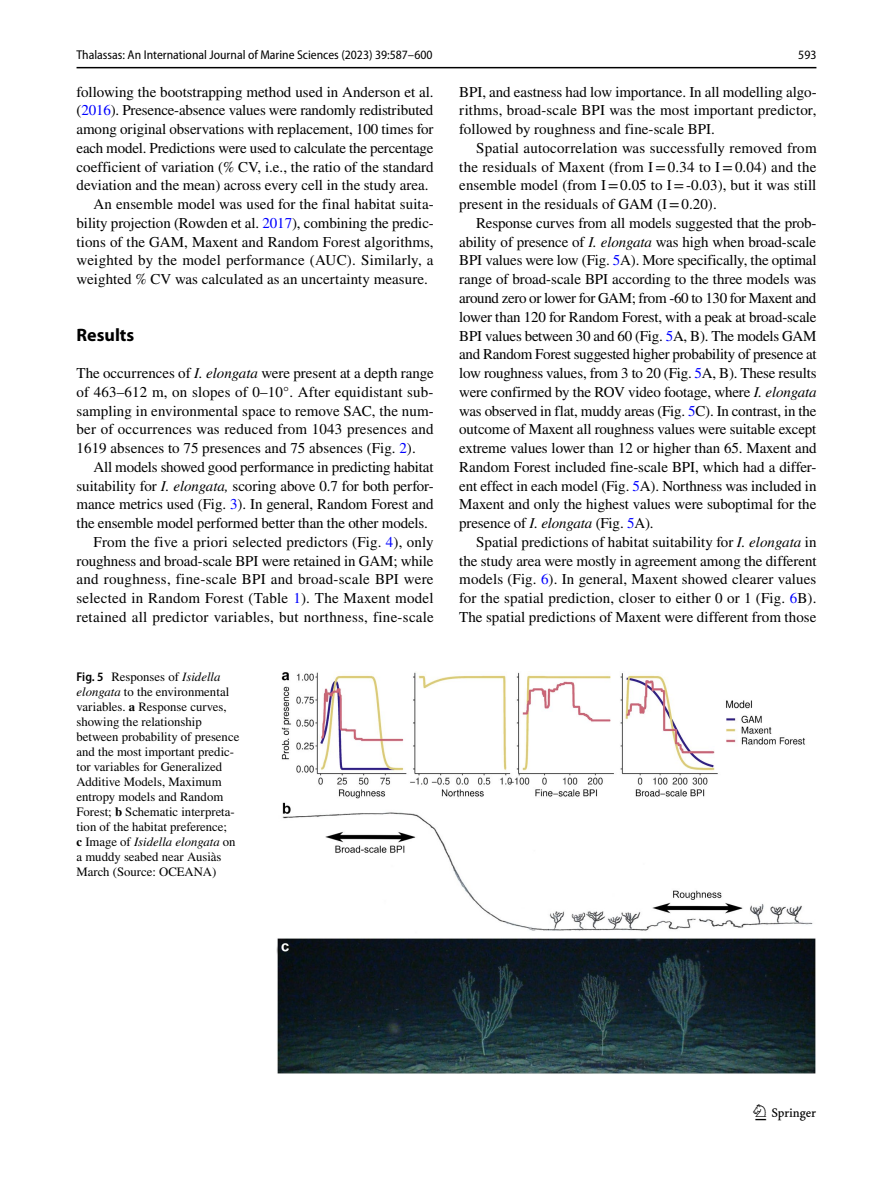
<style>
.page{position:relative;width:893px;height:1187px;background:#fff}
.page>*{position:absolute;margin:0;border:0;box-sizing:border-box;transform-origin:0 0}
.t1{font:22.5px "Springnew Regular 3";color:#000}
.t2{font:700 18px "Myriad Pro";color:#000}
.t3{font:15px/18.8px "STIX";color:#000;text-align:justify}
.t4{font:15px "STIX";letter-spacing:.02em;color:#000}
.t5{font:12.75px/15px "STIX";color:#000}
.t6{font:semi-condensed 12.75px "Myriad Pro";color:#000}
.s1{color:#00f}
.s2{font-style:italic}
.s3{font-family:"Myriad Pro";font-weight:600;font-stretch:semi-condensed}
.s4{font-weight:700}
</style>
<div class="page">
<hr style="left:77px;top:67px;width:739px;height:1px;background:#000">
<img style="left:276px;top:671px;width:540px;height:402px">
<p class="t6" style="left:77px;top:48px;width:357px">Thalassas: An International Journal of Marine Sciences (2023) 39:587–600</p>
<p class="t6" style="left:798px;top:48px;width:20px">593</p>
<p class="t3" style="left:77px;top:83px;width:359px">following the bootstrapping method used in Anderson et al.</p>
<p class="t3" style="left:77px;top:102px;width:358px">(<span class="s1">2016</span>). Presence-absence values were randomly redistributed</p>
<p class="t3" style="left:77px;top:121px;width:358px">among original observations with replacement, 100 times for</p>
<p class="t3" style="left:77px;top:139px;width:358px">each model. Predictions were used to calculate the percentage</p>
<p class="t3" style="left:77px;top:158px;width:359px">coefficient of variation (% CV, i.e., the ratio of the standard</p>
<p class="t3" style="left:77px;top:177px;width:354px">deviation and the mean) across every cell in the study area.</p>
<p class="t3" style="left:94px;top:196px;width:342px">An ensemble model was used for the final habitat suita-</p>
<p class="t3" style="left:77px;top:214px;width:359px">bility projection (Rowden et al. <span class="s1">2017</span>), combining the predic-</p>
<p class="t3" style="left:77px;top:233px;width:359px">tions of the GAM, Maxent and Random Forest algorithms,</p>
<p class="t4" style="left:77px;top:250px;width:359px">weighted by the model performance (AUC). Similarly, a</p>
<p class="t3" style="left:77px;top:271px;width:353px">weighted % CV was calculated as an uncertainty measure.</p>
<p class="t2" style="left:77px;top:323px;width:59px">Results</p>
<p class="t3" style="left:77px;top:364px;width:359px">The occurrences of <span class="s2">I. elongata</span> were present at a depth range of 463–612 m, on slopes of 0–10°. After equidistant sub&shy;sampling in environmental space to remove SAC, the num&shy;ber of occurrences was reduced from 1043 presences and 1619 absences to 75 presences and 75 absences (Fig. <span class="s1">2</span>).</p>
<p class="t3" style="left:94px;top:458px;width:341px">All models showed good performance in predicting habitat</p>
<p class="t3" style="left:77px;top:477px;width:359px">suitability for <span class="s2">I. elongata,</span> scoring above 0.7 for both perfor-</p>
<p class="t3" style="left:77px;top:496px;width:359px">mance metrics used (Fig. <span class="s1">3</span>). In general, Random Forest and</p>
<p class="t3" style="left:77px;top:514px;width:353px">the ensemble model performed better than the other models.</p>
<p class="t3" style="left:94px;top:533px;width:342px">From the five a priori selected predictors (Fig. <span class="s1">4</span>), only</p>
<p class="t3" style="left:77px;top:552px;width:359px">roughness and broad-scale BPI were retained in GAM; while</p>
<p class="t4" style="left:77px;top:569px;width:359px">and roughness, fine-scale BPI and broad-scale BPI were</p>
<p class="t3" style="left:77px;top:589px;width:359px">selected in Random Forest (Table <span class="s1">1</span>). The Maxent model</p>
<p class="t4" style="left:77px;top:606px;width:359px">retained all predictor variables, but northness, fine-scale</p>
<p class="t5" style="left:77px;top:670px;width:164px"><span class="s3">Fig. 5</span> Responses of <span class="s2">Isidella elongata</span> to the environmental variables. <span class="s4">a</span> Response curves, showing the relationship between probability of presence and the most important predic&shy;tor variables for Generalized<br>Additive Models, Maximum entropy models and Random<br>Forest; <span class="s4">b</span> Schematic interpreta&shy;tion of the habitat preference;<br><span class="s4">c</span> Image of <span class="s2">Isidella elongata</span> on a muddy seabed near Ausiàs<br>March (Source: OCEANA)</p>
<p class="t3" style="left:459px;top:83px;width:359px">BPI, and eastness had low importance. In all modelling algo&shy;rithms, broad-scale BPI was the most important predictor, followed by roughness and fine-scale BPI.</p>
<p class="t3" style="left:459px;top:139px;width:359px;text-indent:17px">Spatial autocorrelation was successfully removed from the residuals of Maxent (from I=0.34 to I=0.04) and the ensemble model (from I=0.05 to I=-0.03), but it was still present in the residuals of GAM (I=0.20).</p>
<p class="t3" style="left:459px;top:214px;width:359px;text-indent:17px">Response curves from all models suggested that the prob&shy;ability of presence of <span class="s2">I. elongata</span> was high when broad-scale BPI values were low (Fig. <span class="s1">5</span>A). More specifically, the optimal range of broad-scale BPI according to the three models was around zero or lower for GAM; from -60 to 130 for Maxent and lower than 120 for Random Forest, with a peak at broad-scale BPI values between 30 and 60 (Fig. <span class="s1">5</span>A, B). The models GAM and Random Forest suggested higher probability of presence at low roughness values, from 3 to 20 (Fig. <span class="s1">5</span>A, B). These results were confirmed by the ROV video footage, where <span class="s2">I. elongata </span>was observed in flat, muddy areas (Fig. <span class="s1">5</span>C). In contrast, in the outcome of Maxent all roughness values were suitable except extreme values lower than 12 or higher than 65. Maxent and Random Forest included fine-scale BPI, which had a differ&shy;ent effect in each model (Fig. <span class="s1">5</span>A). Northness was included in Maxent and only the highest values were suboptimal for the presence of <span class="s2">I. elongata</span> (Fig. <span class="s1">5</span>A).</p>
<p class="t3" style="left:459px;top:533px;width:359px;text-indent:17px">Spatial predictions of habitat suitability for <span class="s2">I. elongata</span> in the study area were mostly in agreement among the different models (Fig. <span class="s1">6</span>). In general, Maxent showed clearer values for the spatial prediction, closer to either 0 or 1 (Fig. <span class="s1">6</span>B).<br>The spatial predictions of Maxent were different from those</p>
<h1 class="t1" style="left:755px;top:1104px;width:62px">1 3</h1>
</div>
